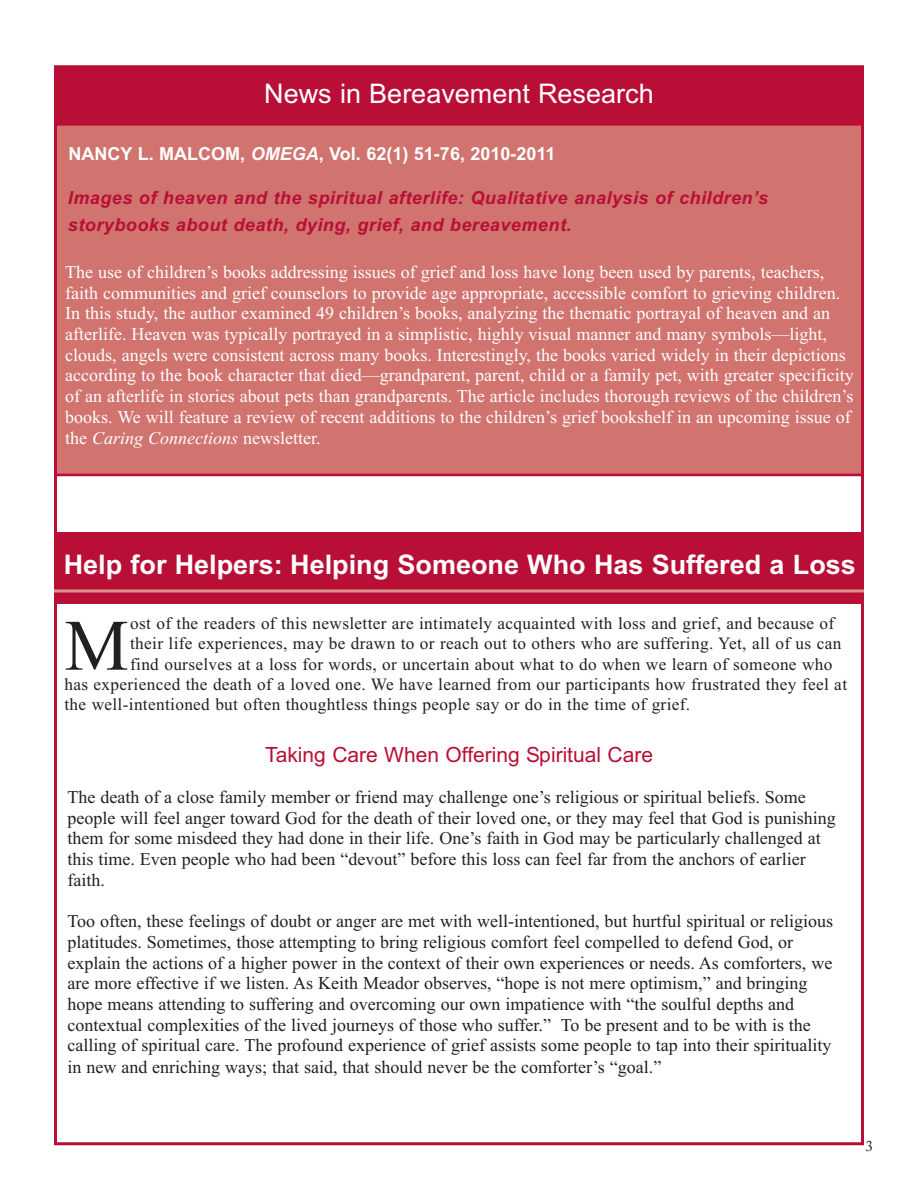
<style>
.page{position:relative;width:918px;height:1188px;background:#fff}
.page>*{position:absolute;margin:0;border:0;box-sizing:border-box;transform-origin:0 0}
.t1{font:72.3px "Times New Roman";color:#231f20}
.t2{font:700 27px "Arial";color:#fff}
.t3{font:27px "Arial";color:#fff}
.t4{font:21px "Arial";color:#b90f36}
.t5{font:18px/20.9px "Times New Roman";color:#231f20}
.t6{font:18px/20.7px "Times New Roman";color:#fff}
.t7{font:italic 700 18px/27px "Arial";letter-spacing:.03em;color:#b90f36}
.t8{font:700 18px "Arial";color:#fff}
.t9{font:17.25px "Times New Roman";letter-spacing:.02em;color:#231f20}
.t10{font:15px "Adobe Caslon Pro";color:#231f20}
.s1{font-style:italic}
</style>
<div class="page">
<div style="left:54px;top:532px;width:810px;height:72px;background:#b90f36"></div>
<hr style="left:54px;top:589px;width:810px;height:3px;background:#db938b">
<div style="left:57px;top:126px;width:804px;height:347px;background:#d1736e"></div>
<div style="left:54px;top:123px;width:810px;height:353px;border:3px solid #b90f36"></div>
<div style="left:54px;top:68px;width:810px;height:56px;background:#b90f36"></div>
<h2 class="t3" style="left:264px;top:78px;width:391px">News in Bereavement Research</h2>
<p class="t8" style="left:69px;top:144px;width:488px">NANCY L. MALCOM, <span class="s1">OMEGA</span>, Vol. 62(1) 51-76, 2010-2011</p>
<p class="t7" style="left:68px;top:184px;width:702px">Images of heaven and the spiritual afterlife: Qualitative analysis of children’s storybooks about death, dying, grief, and bereavement.</p>
<p class="t6" style="left:65px;top:261px;width:790px">The use of children’s books addressing issues of grief and loss have long been used by parents, teachers, faith communities and grief counselors to provide age appropriate, accessible comfort to grieving children.<br>In this study, the author examined 49 children’s books, analyzing the thematic portrayal of heaven and an afterlife. Heaven was typically portrayed in a simplistic, highly visual manner and many symbols—light, clouds, angels were consistent across many books. Interestingly, the books varied widely in their depictions according to the book character that died—grandparent, parent, child or a family pet, with greater specificity of an afterlife in stories about pets than grandparents. The article includes thorough reviews of the children’s books. We will feature a review of recent additions to the children’s grief bookshelf in an upcoming issue of the <span class="s1">Caring Connections</span> newsletter.</p>
<h2 class="t2" style="left:64px;top:549px;width:794px">Help for Helpers: Helping Someone Who Has Suffered a Loss</h2>
<h1 class="t1" style="left:64px;top:602px;width:66px">M</h1>
<p class="t9" style="left:130px;top:613px;width:706px">ost of the readers of this newsletter are intimately acquainted with loss and grief, and because of</p>
<p class="t9" style="left:130px;top:633px;width:713px">their life experiences, may be drawn to or reach out to others who are suffering. Yet, all of us can</p>
<p class="t9" style="left:130px;top:654px;width:704px">find ourselves at a loss for words, or uncertain about what to do when we learn of someone who</p>
<p class="t9" style="left:65px;top:674px;width:784px">has experienced the death of a loved one. We have learned from our participants how frustrated they feel at</p>
<p class="t9" style="left:64px;top:694px;width:627px">the well-intentioned but often thoughtless things people say or do in the time of grief.</p>
<p class="t4" style="left:265px;top:742px;width:389px">Taking Care When Offering Spiritual Care</p>
<p class="t5" style="left:68px;top:786px;width:770px">The death of a close family member or friend may challenge one’s religious or spiritual beliefs. Some people will feel anger toward God for the death of their loved one, or they may feel that God is punishing them for some misdeed they had done in their life. One’s faith in God may be particularly challenged at this time. Even people who had been “devout” before this loss can feel far from the anchors of earlier faith.</p>
<p class="t5" style="left:67px;top:911px;width:767px">Too often, these feelings of doubt or anger are met with well-intentioned, but hurtful spiritual or religious platitudes. Sometimes, those attempting to bring religious comfort feel compelled to defend God, or explain the actions of a higher power in the context of their own experiences or needs. As comforters, we are more effective if we listen. As Keith Meador observes, “hope is not mere optimism,” and bringing hope means attending to suffering and overcoming our own impatience with “the soulful depths and contextual complexities of the lived journeys of those who suffer.” To be present and to be with is the calling of spiritual care. The profound experience of grief assists some people to tap into their spirituality in new and enriching ways; that said, that should never be the comforter’s “goal.”</p>
<p class="t10" style="left:866px;top:1140px;width:9px">3</p>
</div>
